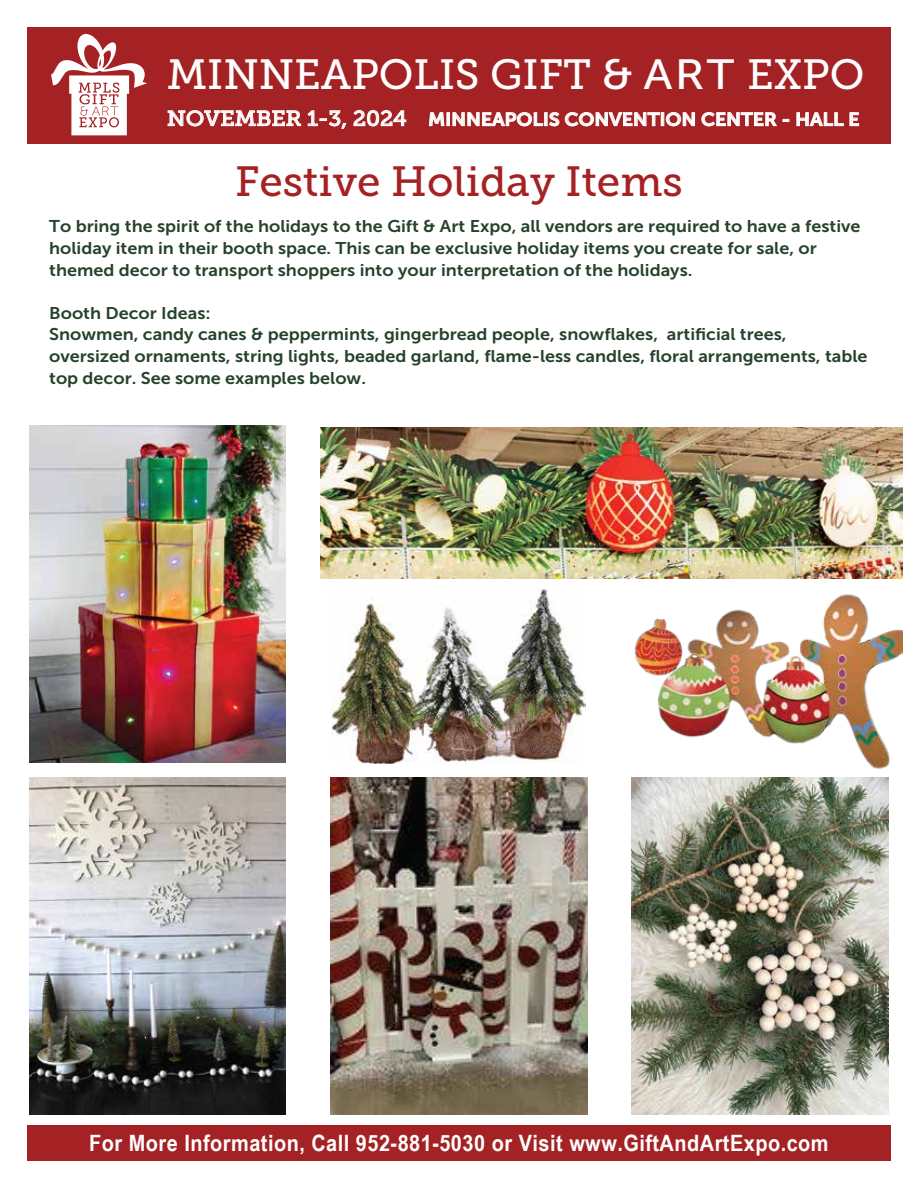
<style>
.page{position:relative;width:918px;height:1188px;background:#fff}
.page>*{position:absolute;margin:0;border:0;box-sizing:border-box;transform-origin:0 0}
.t1{font:42.15px "Museo Slab 500";color:#fff}
.t2{font:42.15px "Museo Slab 500";color:#a52224}
.t3{font:700 22.5px "Arial Narrow";letter-spacing:.02em;color:#fff;scale:1.08 1}
.t4{font:18.3px "Museo Sans 700";color:#fff;scale:1.06 1}
.t5{font:16.95px/21.6px "Museo Sans 700";color:#25422b;scale:1.06 1}
.s1{font-family:"Museo Sans 500"}
.s2{font-family:"Museo Slab 500";font-size:21.15px}
</style>
<div class="page">
<img style="left:332px;top:589px;width:254px;height:175px">
<img style="left:634px;top:594px;width:269px;height:175px">
<div style="left:27px;top:1125px;width:864px;height:36px;background:#a52224"></div>
<div style="left:27px;top:27px;width:864px;height:117px;background:#a52224"></div>
<svg style="left:51px;top:34px;width:96px;height:101px"></svg>
<svg style="left:167px;top:110px;width:134px;height:17px"></svg>
<svg style="left:307px;top:110px;width:40px;height:19px"></svg>
<svg style="left:353px;top:110px;width:54px;height:17px"></svg>
<svg style="left:429px;top:112px;width:16px;height:14px"></svg>
<div style="left:447px;top:112px;width:3px;height:14px;border:1px solid #fff"></div>
<svg style="left:452px;top:112px;width:91px;height:15px"></svg>
<div style="left:544px;top:112px;width:4px;height:14px;border:1px solid #fff"></div>
<svg style="left:549px;top:112px;width:111px;height:15px"></svg>
<div style="left:661px;top:112px;width:3px;height:14px;border:1px solid #fff"></div>
<svg style="left:666px;top:112px;width:29px;height:15px"></svg>
<svg style="left:701px;top:112px;width:88px;height:15px"></svg>
<svg style="left:796px;top:112px;width:63px;height:15px"></svg>
<img style="left:29px;top:777px;width:257px;height:337px">
<img style="left:330px;top:777px;width:257px;height:337px">
<img style="left:632px;top:777px;width:256px;height:337px">
<img style="left:29px;top:426px;width:257px;height:336px">
<img style="left:321px;top:427px;width:582px;height:152px">
<h1 class="t1" style="left:167px;top:51px;width:699px">MINNEAPOLIS GIFT <span class="s1">&amp; ART</span> EXPO</h1>
<p class="t4" style="left:167px;top:109px;width:655px"><span class="s2">NOVEMBER 1-3, 2024</span> MINNEAPOLIS CONVENTION CENTER - HALL E</p>
<h1 class="t2" style="left:235px;top:158px;width:449px">Festive Holiday Items</h1>
<p class="t5" style="left:49px;top:216px;width:767px">To bring the spirit of the holidays to the Gift &amp; Art Expo, all vendors are required to have a festive holiday item in their booth space. This can be exclusive holiday items you create for sale, or themed decor to transport shoppers into your interpretation of the holidays.</p>
<p class="t5" style="left:49px;top:302px;width:774px">Booth Decor Ideas:<br>Snowmen, candy canes &amp; peppermints, gingerbread people, snowflakes, artificial trees, oversized ornaments, string lights, beaded garland, flame-less candles, floral arrangements, table top decor. See some examples below.</p>
<h2 class="t3" style="left:89px;top:1126px;width:686px">For More Information, Call 952-881-5030 or Visit www.GiftAndArtExpo.com</h2>
</div>
